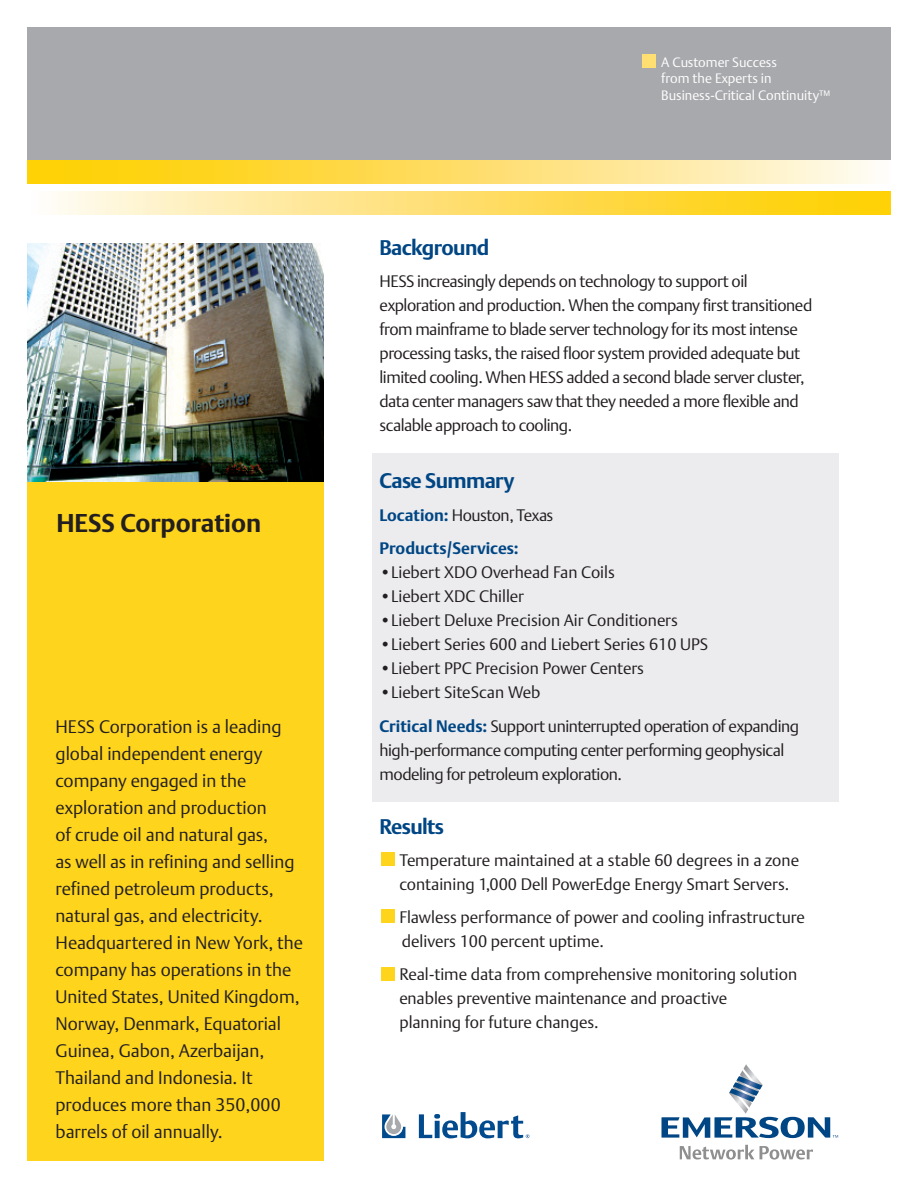
<style>
.page{position:relative;width:918px;height:1188px;background:#fff}
.page>*{position:absolute;margin:0;border:0;box-sizing:border-box;transform-origin:0 0}
.t1{font:700 25.5px "DTL Argo T";color:#231f20}
.t2{font:700 21px "DTL Argo T";letter-spacing:-.03em;color:#004684}
.t3{font:18px/27px "DTL Argo T Light";color:#231f20}
.t4{font:16.5px/24px "DTL Argo T Light";letter-spacing:-.025em;color:#231f20}
.t5{font:16.5px/24px "DTL Argo T Light";color:#231f20}
.t6{font:700 16.5px "DTL Argo T";color:#004684}
.t7{font:13.5px/16.5px "DTL Argo T Light";color:#fff}
.s1{font-family:"DTL Argo T";font-weight:700;color:#004684}
</style>
<div class="page">
<div style="left:372px;top:454px;width:466px;height:348px;background:#ececee"></div>
<svg style="left:662px;top:1064px;width:176px;height:74px"></svg>
<svg style="left:680px;top:1145px;width:74px;height:15px"></svg>
<svg style="left:760px;top:1146px;width:53px;height:14px"></svg>
<div style="left:381px;top:967px;width:13px;height:13px;background:#fed41d"></div>
<div style="left:381px;top:910px;width:13px;height:13px;background:#fed41d"></div>
<div style="left:381px;top:853px;width:13px;height:13px;background:#fed41d"></div>
<div style="left:27px;top:432px;width:297px;height:729px;background:#fed41d"></div>
<div style="left:27px;top:27px;width:864px;height:138px;background:#a8a9ad"></div>
<div style="left:27px;top:191px;width:864px;height:23px;background:linear-gradient(to right,#fff8f0,#ffcb00)"></div>
<div style="left:27px;top:161px;width:864px;height:23px;background:linear-gradient(to right,#ffcb00,#fff7eb)"></div>
<div style="left:642px;top:54px;width:13px;height:14px;background:#ffde72"></div>
<img style="left:27px;top:243px;width:297px;height:239px">
<svg style="left:382px;top:1114px;width:23px;height:24px"></svg>
<svg style="left:419px;top:1112px;width:111px;height:26px"></svg>
<h1 class="t1" style="left:56px;top:508px;width:206px">HESS Corporation</h1>
<p class="t3" style="left:56px;top:713px;width:249px">HESS Corporation is a leading global independent energy company engaged in the exploration and production<br>of crude oil and natural gas,<br>as well as in refining and selling refined petroleum products, natural gas, and electricity.<br>Headquartered in New York, the company has operations in the<br>United States, United Kingdom,<br>Norway, Denmark, Equatorial<br>Guinea, Gabon, Azerbaijan,<br>Thailand and Indonesia. It produces more than 350,000 barrels of oil annually.</p>
<p class="t7" style="left:661px;top:54px;width:171px">A Customer Success<br>from the Experts in<br>Business-Critical Continuity™</p>
<p class="t2" style="left:380px;top:235px;width:111px">Background</p>
<p class="t4" style="left:380px;top:269px;width:434px">HESS increasingly depends on technology to support oil exploration and production. When the company first transitioned from mainframe to blade server technology for its most intense processing tasks, the raised floor system provided adequate but limited cooling. When HESS added a second blade server cluster, data center managers saw that they needed a more flexible and scalable approach to cooling.</p>
<p class="t2" style="left:380px;top:469px;width:137px">Case Summary</p>
<p class="t4" style="left:380px;top:504px;width:175px"><span class="s1">Location:</span> Houston, Texas</p>
<p class="t6" style="left:380px;top:539px;width:141px">Products/Services:</p>
<p class="t5" style="left:380px;top:561px;width:237px">•Liebert XDO Overhead Fan Coils</p>
<p class="t5" style="left:380px;top:585px;width:146px">•Liebert XDC Chiller</p>
<p class="t5" style="left:380px;top:609px;width:300px">•Liebert Deluxe Precision Air Conditioners</p>
<p class="t5" style="left:380px;top:633px;width:330px">•Liebert Series 600 and Liebert Series 610 UPS</p>
<p class="t5" style="left:380px;top:657px;width:266px">•Liebert PPC Precision Power Centers</p>
<p class="t4" style="left:380px;top:676px;width:421px;line-height:33.2px">•Liebert SiteScan Web<br><span class="s1">Critical Needs:</span> Support uninterrupted operation of expanding</p>
<p class="t4" style="left:379px;top:738px;width:406px">high-performance computing center performing geophysical modeling for petroleum exploration.</p>
<p class="t2" style="left:380px;top:814px;width:66px">Results</p>
<p class="t5" style="left:399px;top:848px;width:401px">Temperature maintained at a stable 60 degrees in a zone containing 1,000 Dell PowerEdge Energy Smart Servers.</p>
<p class="t5" style="left:399px;top:905px;width:407px">Flawless performance of power and cooling infrastructure delivers 100 percent uptime.</p>
<p class="t5" style="left:399px;top:963px;width:399px">Real-time data from comprehensive monitoring solution enables preventive maintenance and proactive<br>planning for future changes.</p>
</div>
